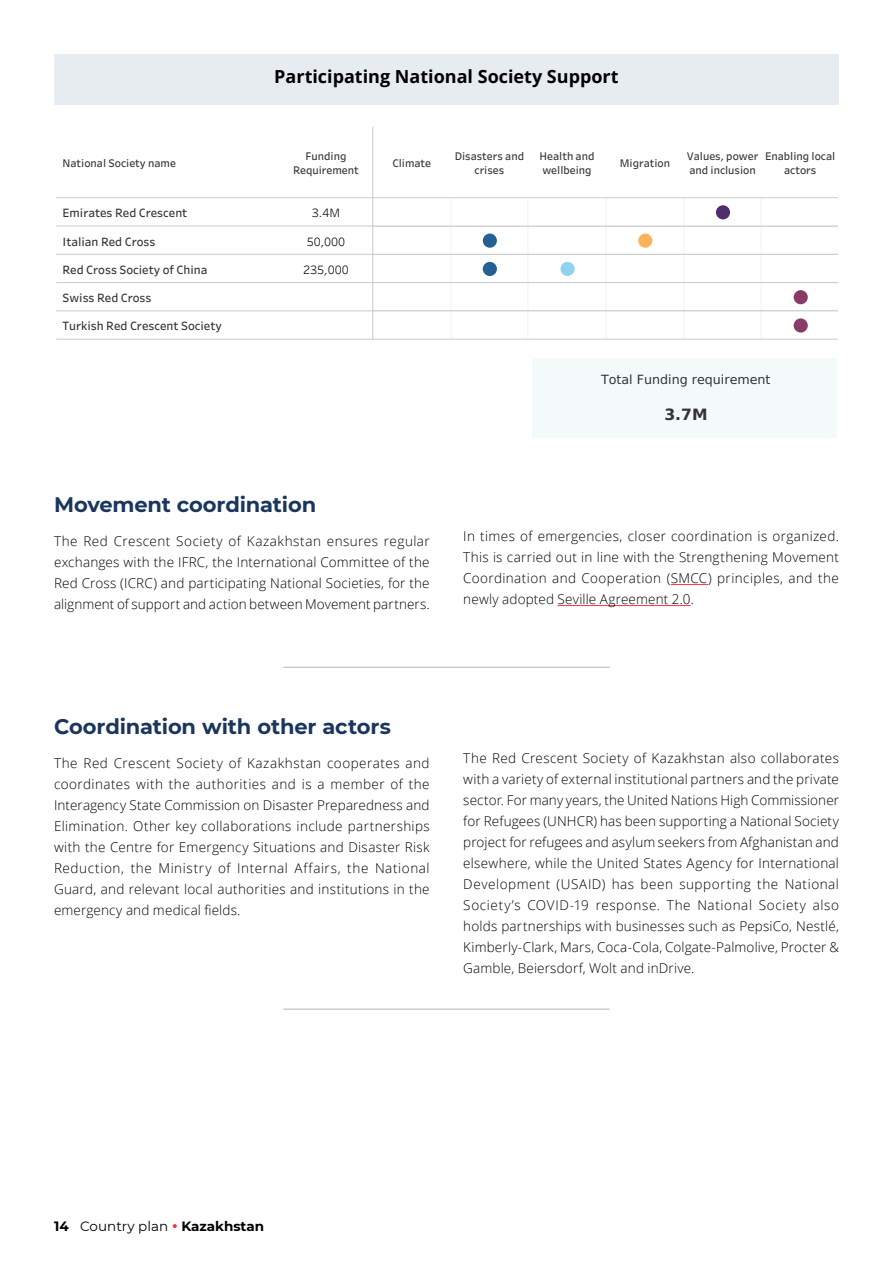
<style>
.page{position:relative;width:893px;height:1263px;background:#fff}
.page>*{position:absolute;margin:0;border:0;box-sizing:border-box;transform-origin:0 0}
.t1{font:700 21px "Montserrat";letter-spacing:-.005em;color:#1b365d}
.t2{font:700 18px "Open Sans";color:#000}
.t3{font:700 15.6px "DejaVu Sans";color:#333}
.t4{font:300 13.5px/21px "Open Sans";letter-spacing:.01em;color:#000;text-align:justify}
.t5{font:700 13.5px "Montserrat";color:#000}
.t6{font:12.75px "DejaVu Sans";color:#333}
.t7{font:500 11.7px "Tableau";color:#333}
.t8{font:11.7px "Tableau";color:#000}
.t9{font:500 10.8px/14.7px "Tableau";color:#333;text-align:center}
.s1{font-weight:400}
.s2{color:#f33540}
</style>
<div class="page">
<hr style="left:372px;top:127px;width:1px;height:71px;background:#cbcbcb">
<hr style="left:57px;top:197px;width:316px;height:1px;background:#cbcbcb">
<hr style="left:57px;top:225px;width:316px;height:1px;background:#cbcbcb">
<hr style="left:57px;top:254px;width:316px;height:1px;background:#cbcbcb">
<hr style="left:57px;top:282px;width:316px;height:1px;background:#cbcbcb">
<hr style="left:57px;top:310px;width:316px;height:1px;background:#cbcbcb">
<hr style="left:57px;top:339px;width:316px;height:1px;background:#cbcbcb">
<div style="left:716px;top:205px;width:14px;height:14px;background:#512d6d;border-radius:50%"></div>
<div style="left:638px;top:234px;width:14px;height:14px;background:#ffb25b;border-radius:50%"></div>
<div style="left:483px;top:234px;width:14px;height:14px;background:#236192;border-radius:50%"></div>
<div style="left:560px;top:262px;width:15px;height:14px;background:#8fd3f0;border-radius:50%"></div>
<div style="left:483px;top:262px;width:14px;height:14px;background:#236192;border-radius:50%"></div>
<div style="left:794px;top:290px;width:14px;height:14px;background:#893b67;border-radius:50%"></div>
<div style="left:794px;top:318px;width:14px;height:15px;background:#893b67;border-radius:50%"></div>
<hr style="left:373px;top:198px;width:464px;height:1px;background:#cbcbcb">
<hr style="left:373px;top:225px;width:464px;height:1px;background:#cbcbcb">
<hr style="left:373px;top:226px;width:464px;height:1px;background:#cbcbcb">
<hr style="left:373px;top:254px;width:464px;height:1px;background:#cbcbcb">
<hr style="left:373px;top:282px;width:464px;height:1px;background:#cbcbcb">
<hr style="left:373px;top:283px;width:464px;height:1px;background:#cbcbcb">
<hr style="left:373px;top:310px;width:464px;height:1px;background:#cbcbcb">
<svg style="left:373px;top:198px;width:1px;height:141px"></svg>
<hr style="left:373px;top:311px;width:464px;height:1px;background:#cbcbcb">
<hr style="left:373px;top:339px;width:464px;height:1px;background:#cbcbcb">
<div style="left:533px;top:358px;width:304px;height:80px;background:#f3faf9"></div>
<div style="left:54px;top:54px;width:785px;height:50px;background:#e7ecf0"></div>
<hr style="left:671px;top:584px;width:37px;height:1px;background:#ef3340">
<hr style="left:558px;top:605px;width:133px;height:1px;background:#ef3340">
<hr style="left:283px;top:667px;width:327px;height:1px;background:#808285">
<hr style="left:283px;top:1009px;width:327px;height:1px;background:#808285">
<h2 class="t2" style="left:274px;top:64px;width:346px">Participating National Society Support</h2>
<p class="t9" style="left:63px;top:156px;width:115px">National Society name</p>
<p class="t9" style="left:293px;top:148px;width:67px">Funding<br>Requirement</p>
<p class="t9" style="left:392px;top:156px;width:40px">Climate</p>
<p class="t9" style="left:455px;top:148px;width:71px">Disasters and crises</p>
<p class="t9" style="left:539px;top:148px;width:56px;text-align:left">Health and wellbeing</p>
<p class="t9" style="left:620px;top:156px;width:52px">Migration</p>
<p class="t9" style="left:687px;top:148px;width:73px;text-align:left">Values, power and inclusion</p>
<p class="t9" style="left:765px;top:148px;width:72px">Enabling local actors</p>
<p class="t7" style="left:63px;top:206px;width:126px">Emirates Red Crescent</p>
<p class="t8" style="left:312px;top:206px;width:30px">3.4M</p>
<p class="t7" style="left:63px;top:234px;width:94px">Italian Red Cross</p>
<p class="t8" style="left:307px;top:234px;width:40px">50,000</p>
<p class="t7" style="left:63px;top:263px;width:146px">Red Cross Society of China</p>
<p class="t8" style="left:303px;top:263px;width:47px">235,000</p>
<p class="t7" style="left:63px;top:291px;width:90px">Swiss Red Cross</p>
<p class="t7" style="left:63px;top:319px;width:161px">Turkish Red Crescent Society</p>
<p class="t6" style="left:601px;top:374px;width:171px">Total Funding requirement</p>
<p class="t3" style="left:664px;top:409px;width:45px">3.7M</p>
<h1 class="t1" style="left:54px;top:490px;width:264px">Movement coordination</h1>
<p class="t4" style="left:54px;top:530px;width:377px">The Red Crescent Society of Kazakhstan ensures regular exchanges with the IFRC, the International Committee of the Red Cross (ICRC) and participating National Societies, for the alignment of support and action between Movement partners.</p>
<p class="t4" style="left:463px;top:525px;width:377px">In times of emergencies, closer coordination is organized.<br>This is carried out in line with the Strengthening Movement Coordination and Cooperation (SMCC) principles, and the newly adopted Seville Agreement 2.0.</p>
<h1 class="t1" style="left:54px;top:711px;width:338px">Coordination with other actors</h1>
<p class="t4" style="left:54px;top:752px;width:377px">The Red Crescent Society of Kazakhstan cooperates and coordinates with the authorities and is a member of the Interagency State Commission on Disaster Preparedness and Elimination. Other key collaborations include partnerships with the Centre for Emergency Situations and Disaster Risk Reduction, the Ministry of Internal Affairs, the National Guard, and relevant local authorities and institutions in the emergency and medical fields.</p>
<p class="t4" style="left:463px;top:747px;width:377px">The Red Crescent Society of Kazakhstan also collaborates with a variety of external institutional partners and the private sector. For many years, the United Nations High Commissioner for Refugees (UNHCR) has been supporting a National Society project for refugees and asylum seekers from Afghanistan and elsewhere, while the United States Agency for International Development (USAID) has been supporting the National Society’s COVID-19 response. The National Society also holds partnerships with businesses such as PepsiCo, Nestlé, Kimberly-Clark, Mars, Coca-Cola, Colgate-Palmolive, Procter &amp; Gamble, Beiersdorf, Wolt and inDrive.</p>
<p class="t5" style="left:54px;top:1217px;width:211px">14 <span class="s1">Country plan</span> <span class="s2">•</span> Kazakhstan</p>
</div>
